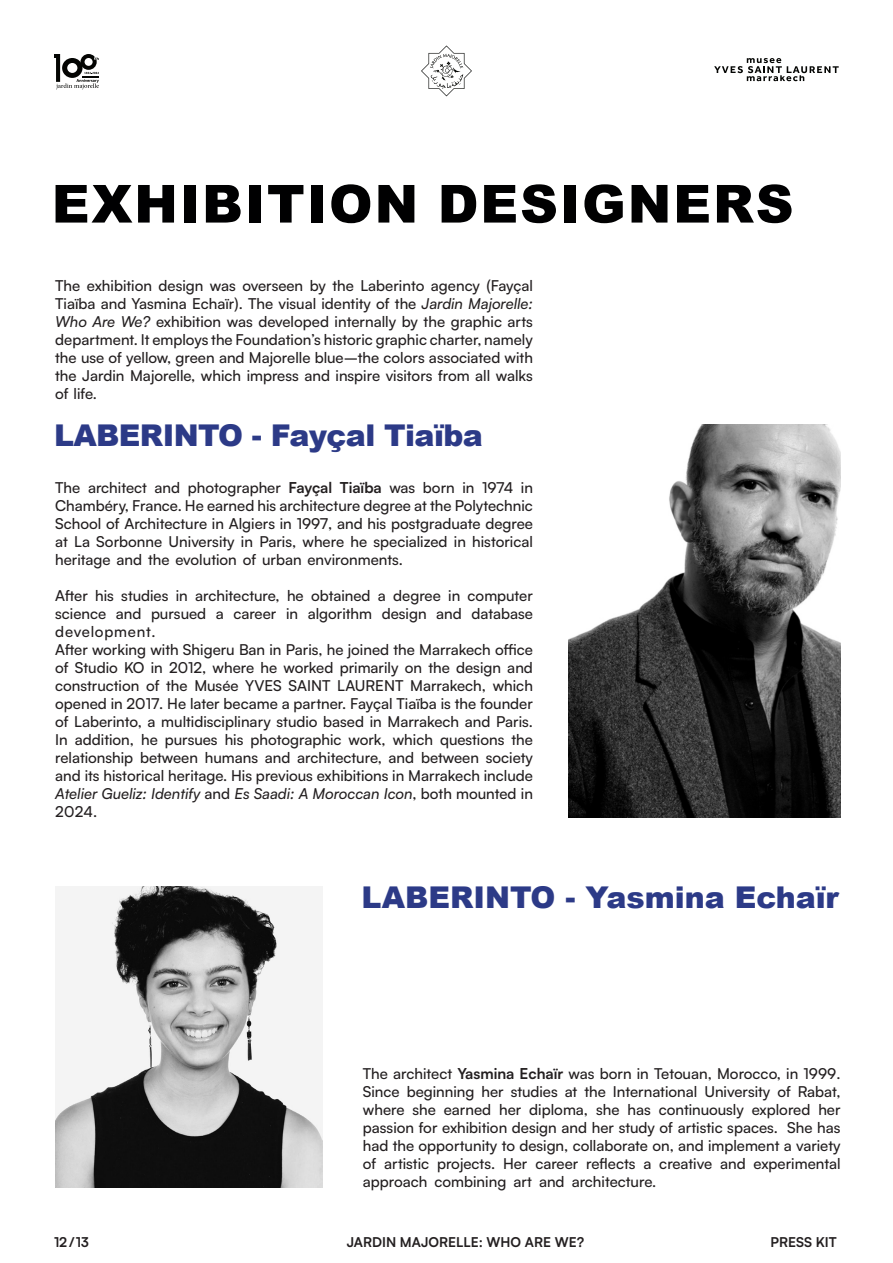
<style>
.page{position:relative;width:893px;height:1263px;background:#fff}
.page>*{position:absolute;margin:0;border:0;box-sizing:border-box;transform-origin:0 0}
.titre{font:900 52.5px "Arial";letter-spacing:.035em;color:#000001}
.TITRE_SUB{font:900 30px "Arial";color:#2c3a87}
.titre-2{font:900 30px "Arial";letter-spacing:-.02em;color:#2c3a87}
.Paragraph_Style_2{font:500 15px/18px "Satoshi";color:#231f20}
.Paragraph_Style_2-2{font:500 15px/18px "Satoshi";letter-spacing:.045em;color:#231f20}
.Paragraph_Style_2-3{font:700 15px "Satoshi";color:#231f20}
.margin{font:700 13.5px "Satoshi";color:#231f20}
.s1{font-style:italic}
.s2{font-weight:700}
</style>
<div class="page">
<svg style="left:421px;top:45px;width:51px;height:51px"></svg>
<svg style="left:714px;top:58px;width:125px;height:23px"></svg>
<svg style="left:54px;top:54px;width:45px;height:35px"></svg>
<img style="left:569px;top:425px;width:272px;height:393px">
<img style="left:55px;top:887px;width:268px;height:300px">
<p class="titre" style="left:52px;top:166px;width:743px">EXHIBITION DESIGNERS</p>
<p class="Paragraph_Style_2" style="left:55px;top:276px;width:479px;text-align:justify">The exhibition design was overseen by the Laberinto agency (Fayçal Tiaïba and Yasmina Echaïr .) The visual identity of the <span class="s1">Jardin Majorelle:<br>Who Are We?</span> exhibition was developed internally by the graphic arts department It. employs the Foundation s’ historic graphic charter, namely the use of yellow, green and Majorelle blue–the colors associated with the Jardin Majorelle, which impress and inspire visitors from all walks of life.</p>
<p class="titre-2" style="left:54px;top:414px;width:430px">LABERINTO - Fayçal Tiaïba</p>
<p class="Paragraph_Style_2-3" style="left:289px;top:476px;width:45px">Fayçal</p>
<p class="Paragraph_Style_2-3" style="left:340px;top:476px;width:44px">Tiaïba</p>
<p class="Paragraph_Style_2" style="left:55px;top:478px;width:479px">The<br>Chambéry, France. He earned his architecture degree at the Polytechnic School of Architecture in Algiers in 1997, and his postgraduate degree at La Sorbonne University in Paris, where he specialized in historical heritage and the evolution of urban environments.</p>
<p class="Paragraph_Style_2" style="left:468px;top:586px;width:67px">computer</p>
<p class="Paragraph_Style_2" style="left:88px;top:478px;width:60px">architect</p>
<p class="Paragraph_Style_2" style="left:155px;top:478px;width:27px">and</p>
<p class="Paragraph_Style_2" style="left:188px;top:478px;width:95px">photographer</p>
<p class="Paragraph_Style_2" style="left:423px;top:478px;width:33px">born</p>
<p class="Paragraph_Style_2" style="left:482px;top:478px;width:33px">1974</p>
<p class="Paragraph_Style_2" style="left:462px;top:478px;width:14px">in</p>
<p class="Paragraph_Style_2" style="left:521px;top:478px;width:14px">in</p>
<p class="Paragraph_Style_2" style="left:389px;top:478px;width:27px">was</p>
<p class="Paragraph_Style_2" style="left:55px;top:586px;width:34px">After</p>
<p class="Paragraph_Style_2" style="left:95px;top:586px;width:20px">his</p>
<p class="Paragraph_Style_2" style="left:121px;top:586px;width:49px">studies</p>
<p class="Paragraph_Style_2" style="left:195px;top:586px;width:86px">architecture,</p>
<p class="Paragraph_Style_2" style="left:287px;top:586px;width:18px">he</p>
<p class="Paragraph_Style_2" style="left:311px;top:586px;width:61px">obtained</p>
<p class="Paragraph_Style_2" style="left:393px;top:586px;width:49px">degree</p>
<p class="Paragraph_Style_2" style="left:176px;top:586px;width:14px">in</p>
<p class="Paragraph_Style_2" style="left:448px;top:586px;width:14px">in</p>
<p class="Paragraph_Style_2" style="left:378px;top:586px;width:10px">a</p>
<p class="Paragraph_Style_2" style="left:116px;top:604px;width:27px">and</p>
<p class="Paragraph_Style_2" style="left:151px;top:604px;width:57px">pursued</p>
<p class="Paragraph_Style_2" style="left:308px;top:604px;width:66px">algorithm</p>
<p class="Paragraph_Style_2" style="left:382px;top:604px;width:46px">design</p>
<p class="Paragraph_Style_2" style="left:436px;top:604px;width:27px">and</p>
<p class="Paragraph_Style_2" style="left:471px;top:604px;width:63px">database</p>
<p class="Paragraph_Style_2-2" style="left:55px;top:604px;width:102px">science development.</p>
<p class="Paragraph_Style_2" style="left:55px;top:640px;width:479px;text-align:right">After working with Shigeru Ban in Paris, he joined the Marrakech office of Studio KO in 2012, where he worked primarily on the design and construction of the Musée YVES SAINT LAURENT Marrakech, which opened in 2017. He later became a partner. Fayçal Tiaïba is the founder of Laberinto a, multidisciplinary studio based in Marrakech and Paris. the</p>
<p class="Paragraph_Style_2" style="left:286px;top:604px;width:14px">in</p>
<p class="Paragraph_Style_2" style="left:216px;top:604px;width:10px">a</p>
<p class="Paragraph_Style_2" style="left:233px;top:604px;width:45px">career</p>
<p class="Paragraph_Style_2" style="left:75px;top:730px;width:61px">addition,</p>
<p class="Paragraph_Style_2" style="left:141px;top:730px;width:18px">he</p>
<p class="Paragraph_Style_2" style="left:225px;top:730px;width:20px">his</p>
<p class="Paragraph_Style_2" style="left:250px;top:730px;width:92px">photographic</p>
<p class="Paragraph_Style_2" style="left:348px;top:730px;width:39px">work,</p>
<p class="Paragraph_Style_2" style="left:393px;top:730px;width:42px">which</p>
<p class="Paragraph_Style_2" style="left:440px;top:730px;width:66px">questions</p>
<p class="Paragraph_Style_2" style="left:55px;top:730px;width:14px">In</p>
<p class="Paragraph_Style_2" style="left:165px;top:730px;width:54px">pursues</p>
<p class="Paragraph_Style_2" style="left:55px;top:748px;width:479px">relationship<br>and its historical heritage. His previous exhibitions in Marrakech include <span class="s1">Atelier Gueliz: Identify</span> and <span class="s1">Es Saadi A: Moroccan Icon</span>, both mounted in 2024.</p>
<p class="Paragraph_Style_2" style="left:140px;top:748px;width:59px">between</p>
<p class="Paragraph_Style_2" style="left:205px;top:748px;width:55px">humans</p>
<p class="Paragraph_Style_2" style="left:265px;top:748px;width:27px">and</p>
<p class="Paragraph_Style_2" style="left:297px;top:748px;width:86px">architecture,</p>
<p class="Paragraph_Style_2" style="left:389px;top:748px;width:27px">and</p>
<p class="Paragraph_Style_2" style="left:421px;top:748px;width:59px">between</p>
<p class="Paragraph_Style_2" style="left:486px;top:748px;width:49px">society</p>
<p class="TITRE_SUB" style="left:362px;top:876px;width:478px">LABERINTO - Yasmina Echaïr</p>
<p class="Paragraph_Style_2" style="left:363px;top:1063px;width:479px;text-align:right">The architect <span class="s2">Yasmina Echaïr</span> was born in Tetouan, Morocco in, 1999.<br>Rabat,</p>
<p class="Paragraph_Style_2" style="left:363px;top:1081px;width:38px">Since</p>
<p class="Paragraph_Style_2" style="left:407px;top:1081px;width:69px">beginning</p>
<p class="Paragraph_Style_2" style="left:481px;top:1081px;width:24px">her</p>
<p class="Paragraph_Style_2" style="left:511px;top:1081px;width:49px">studies</p>
<p class="Paragraph_Style_2" style="left:584px;top:1081px;width:23px">the</p>
<p class="Paragraph_Style_2" style="left:613px;top:1081px;width:86px">International</p>
<p class="Paragraph_Style_2" style="left:777px;top:1081px;width:15px">of</p>
<p class="Paragraph_Style_2" style="left:704px;top:1081px;width:68px">University</p>
<p class="Paragraph_Style_2" style="left:565px;top:1081px;width:14px">at</p>
<p class="Paragraph_Style_2" style="left:363px;top:1099px;width:43px">where</p>
<p class="Paragraph_Style_2" style="left:412px;top:1099px;width:25px">she</p>
<p class="Paragraph_Style_2" style="left:444px;top:1099px;width:49px">earned</p>
<p class="Paragraph_Style_2" style="left:499px;top:1099px;width:24px">her</p>
<p class="Paragraph_Style_2" style="left:529px;top:1099px;width:60px">diploma,</p>
<p class="Paragraph_Style_2" style="left:596px;top:1099px;width:25px">she</p>
<p class="Paragraph_Style_2" style="left:627px;top:1099px;width:25px">has</p>
<p class="Paragraph_Style_2" style="left:659px;top:1099px;width:87px">continuously</p>
<p class="Paragraph_Style_2" style="left:752px;top:1099px;width:60px">explored</p>
<p class="Paragraph_Style_2" style="left:818px;top:1099px;width:24px">her</p>
<p class="Paragraph_Style_2" style="left:363px;top:1117px;width:417px">passion for exhibition design and her study of artistic spaces.</p>
<p class="Paragraph_Style_2" style="left:363px;top:1135px;width:479px">had the opportunity to design, collaborate on, and implement a variety</p>
<p class="Paragraph_Style_2" style="left:753px;top:1153px;width:89px">experimental</p>
<p class="Paragraph_Style_2" style="left:787px;top:1117px;width:55px">She has</p>
<p class="Paragraph_Style_2" style="left:363px;top:1153px;width:15px">of</p>
<p class="Paragraph_Style_2" style="left:586px;top:1153px;width:51px">reflects</p>
<p class="Paragraph_Style_2" style="left:720px;top:1153px;width:27px">and</p>
<p class="Paragraph_Style_2" style="left:384px;top:1153px;width:46px">artistic</p>
<p class="Paragraph_Style_2" style="left:437px;top:1153px;width:60px">projects.</p>
<p class="Paragraph_Style_2" style="left:659px;top:1153px;width:54px">creative</p>
<p class="Paragraph_Style_2" style="left:503px;top:1153px;width:26px">Her</p>
<p class="Paragraph_Style_2" style="left:535px;top:1153px;width:45px">career</p>
<p class="Paragraph_Style_2" style="left:643px;top:1153px;width:10px">a</p>
<p class="margin" style="left:54px;top:1232px;width:36px">12/13</p>
<p class="Paragraph_Style_2" style="left:363px;top:1171px;width:66px">approach</p>
<p class="Paragraph_Style_2" style="left:435px;top:1171px;width:73px">combining</p>
<p class="Paragraph_Style_2" style="left:539px;top:1171px;width:27px">and</p>
<p class="Paragraph_Style_2" style="left:513px;top:1171px;width:20px">art</p>
<p class="Paragraph_Style_2" style="left:572px;top:1171px;width:86px">architecture.</p>
<p class="margin" style="left:347px;top:1232px;width:239px">JARDIN MAJORELLE: WHO ARE WE?</p>
<p class="margin" style="left:770px;top:1232px;width:68px">PRESS KIT</p>
</div>
